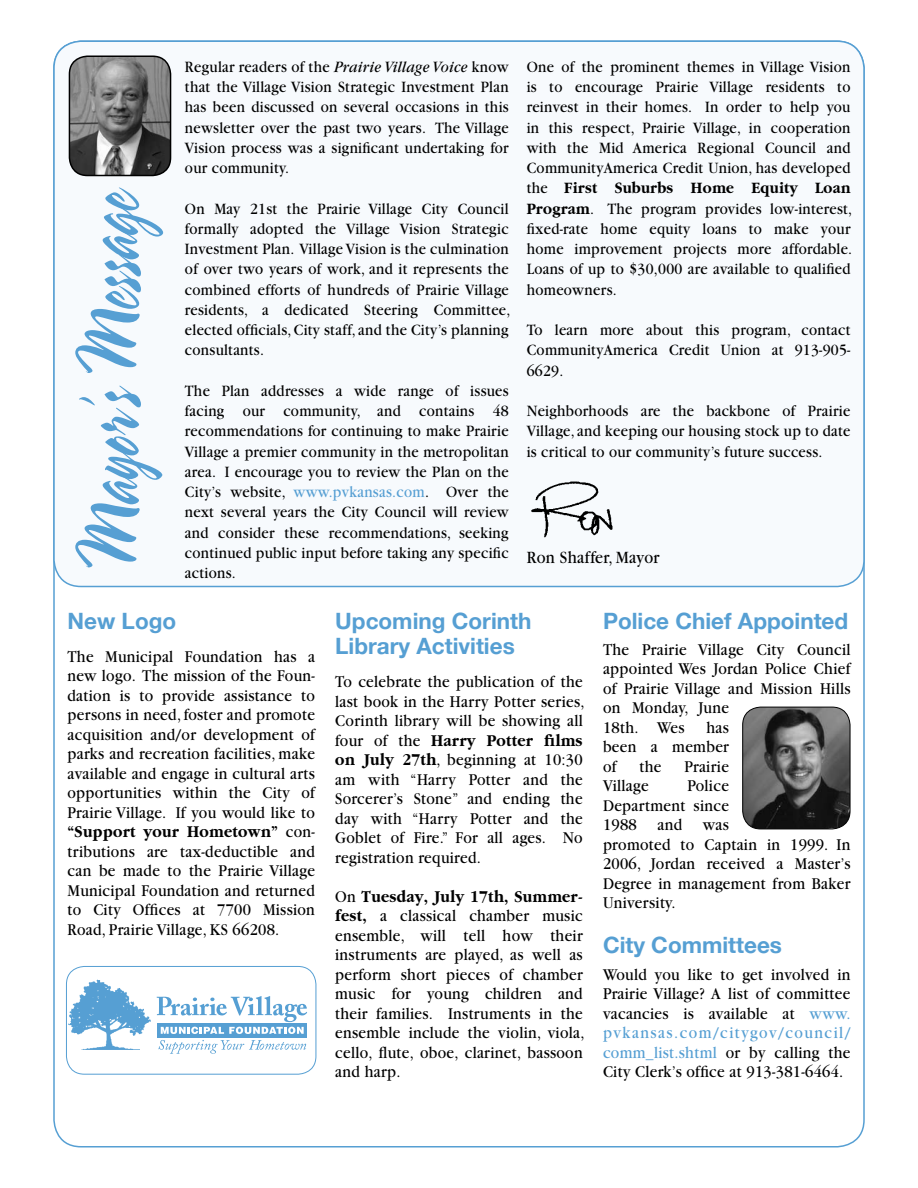
<style>
.page{position:relative;width:918px;height:1188px;background:#fff}
.page>*{position:absolute;margin:0;border:0;box-sizing:border-box;transform-origin:0 0}
.t1{font:90px "Spring LP";color:#569fd3;scale:.64 1}
.t2{font:700 22.5px/25.5px "Helvetica Neue";color:#569fd3}
.t3{font:18px "Garamond";letter-spacing:.02em;color:#000;scale:.9 1}
.t4{font:17.25px/19.5px "Garamond";letter-spacing:.02em;color:#000;text-align:justify;scale:.9 1}
.t5{font:16.5px/20.2px "Garamond";letter-spacing:.02em;color:#000;text-align:justify;scale:.9 1}
.s1{font-style:italic}
.s2{color:#569fd3}
.s3{font-weight:700}
</style>
<div class="page">
<div style="left:54px;top:41px;width:810px;height:545px;background:#f7fafd;border-radius:27px"></div>
<img style="left:69px;top:56px;width:102px;height:120px;border-radius:18px">
<div style="left:69px;top:56px;width:102px;height:120px;border:2px solid #000;border-radius:18px"></div>
<img style="left:531px;top:481px;width:82px;height:57px">
<svg style="left:66px;top:966px;width:241px;height:108px"></svg>
<div style="left:66px;top:966px;width:250px;height:108px;border:1px solid #569fd3;border-radius:18px"></div>
<img style="left:743px;top:707px;width:107px;height:122px;border-radius:18px">
<div style="left:742px;top:707px;width:108px;height:122px;border:1px solid #000;border-radius:18px"></div>
<h1 class="t1" style="left:58px;top:573px;width:604px;rotate:-90deg">Mayor’s Message</h1>
<p class="t5" style="left:185px;top:57px;width:361px">Regular readers of the <span class="s1">Prairie Village Voice</span> know that the Village Vision Strategic Investment Plan has been discussed on several occasions in this newsletter over the past two years. The Village Vision process was a significant undertaking for our community.</p>
<p class="t5" style="left:185px;top:199px;width:363px">On May 21st the Prairie Village City Council formally adopted the Village Vision Strategic Investment Plan. Village Vision is the culmination of over two years of work, and it represents the combined efforts of hundreds of Prairie Village residents, a dedicated Steering Committee, elected officials, City staff, and the City’s planning consultants.</p>
<p class="t5" style="left:185px;top:381px;width:361px">The Plan addresses a wide range of issues facing our community, and contains 48 recommendations for continuing to make Prairie Village a premier community in the metropolitan area. I encourage you to review the Plan on the City’s website, <span class="s2">www.pvkansas.com</span>. Over the next several years the City Council will review and consider these recommendations, seeking continued public input before taking any specific actions.</p>
<p class="t5" style="left:527px;top:57px;width:363px">One of the prominent themes in Village Vision is to encourage Prairie Village residents to reinvest in their homes. In order to help you in this respect, Prairie Village, in cooperation with the Mid America Regional Council and CommunityAmerica Credit Union, has developed the <span class="s3">First Suburbs Home Equity Loan Program</span>. The program provides low-interest, fixed-rate home equity loans to make your home improvement projects more affordable.<br>Loans of up to $30,000 are available to qualified homeowners.</p>
<p class="t5" style="left:527px;top:320px;width:361px">To learn more about this program, contact CommunityAmerica Credit Union at 913-905- 6629.</p>
<p class="t5" style="left:527px;top:401px;width:361px">Neighborhoods are the backbone of Prairie Village, and keeping our housing stock up to date is critical to our community’s future success.</p>
<p class="t3" style="left:527px;top:548px;width:149px">Ron Shaffer, Mayor</p>
<h2 class="t2" style="left:68px;top:607px;width:110px">New Logo</h2>
<p class="t4" style="left:68px;top:647px;width:277px">The Municipal Foundation has a new logo. The mission of the Foun&shy;dation is to provide assistance to persons in need, foster and promote acquisition and/or development of parks and recreation facilities, make available and engage in cultural arts opportunities within the City of Prairie Village. If you would like to <span class="s3">“Support your Hometown”</span> con&shy;tributions are tax-deductible and can be made to the Prairie Village Municipal Foundation and returned to City Offices at 7700 Mission Road, Prairie Village, KS 66208.</p>
<h2 class="t2" style="left:335px;top:607px;width:198px">Upcoming Corinth<br>Library Activities</h2>
<p class="t4" style="left:335px;top:672px;width:279px">To celebrate the publication of the last book in the Harry Potter series, Corinth library will be showing all four of the <span class="s3">Harry Potter films on July 27th</span>, beginning at 10:30 am with “Harry Potter and the Sorcerer’s Stone” and ending the day with “Harry Potter and the Goblet of Fire.” For all ages. No registration required.</p>
<p class="t4" style="left:335px;top:887px;width:279px">On <span class="s3">Tuesday, July 17th, Summer&shy;fest,</span> a classical chamber music ensemble, will tell how their instruments are played, as well as perform short pieces of chamber music for young children and their families. Instruments in the ensemble include the violin, viola, cello, flute, oboe, clarinet, bassoon and harp.</p>
<h2 class="t2" style="left:603px;top:607px;width:247px">Police Chief Appointed</h2>
<p class="t4" style="left:603px;top:640px;width:277px;text-align:left">The Prairie Village City Council appointed Wes Jordan Police Chief of Prairie Village and Mission Hills on Monday, June<br>18th. Wes</p>
<p class="t4" style="left:603px;top:718px;width:142px;text-indent:104px">has been a member of</p>
<p class="t4" style="left:639px;top:757px;width:26px">the</p>
<p class="t4" style="left:684px;top:757px;width:51px">Prairie</p>
<p class="t4" style="left:603px;top:777px;width:52px">Village</p>
<p class="t4" style="left:603px;top:777px;width:276px;text-align:left;text-indent:84px">Police<br>Department since<br>1988 and was<br>promoted to Captain in 1999. In<br>2006, Jordan received a Master’s<br>Degree in management from Baker<br>University.</p>
<h2 class="t2" style="left:603px;top:932px;width:181px">City Committees</h2>
<p class="t4" style="left:603px;top:965px;width:277px">Would you like to get involved in Prairie Village? A list of committee vacancies is available at <span class="s2">www. pvkansas.com/citygov/council/ comm_list.shtml</span> or by calling the City Clerk’s office at 913-381-6464.</p>
</div>
